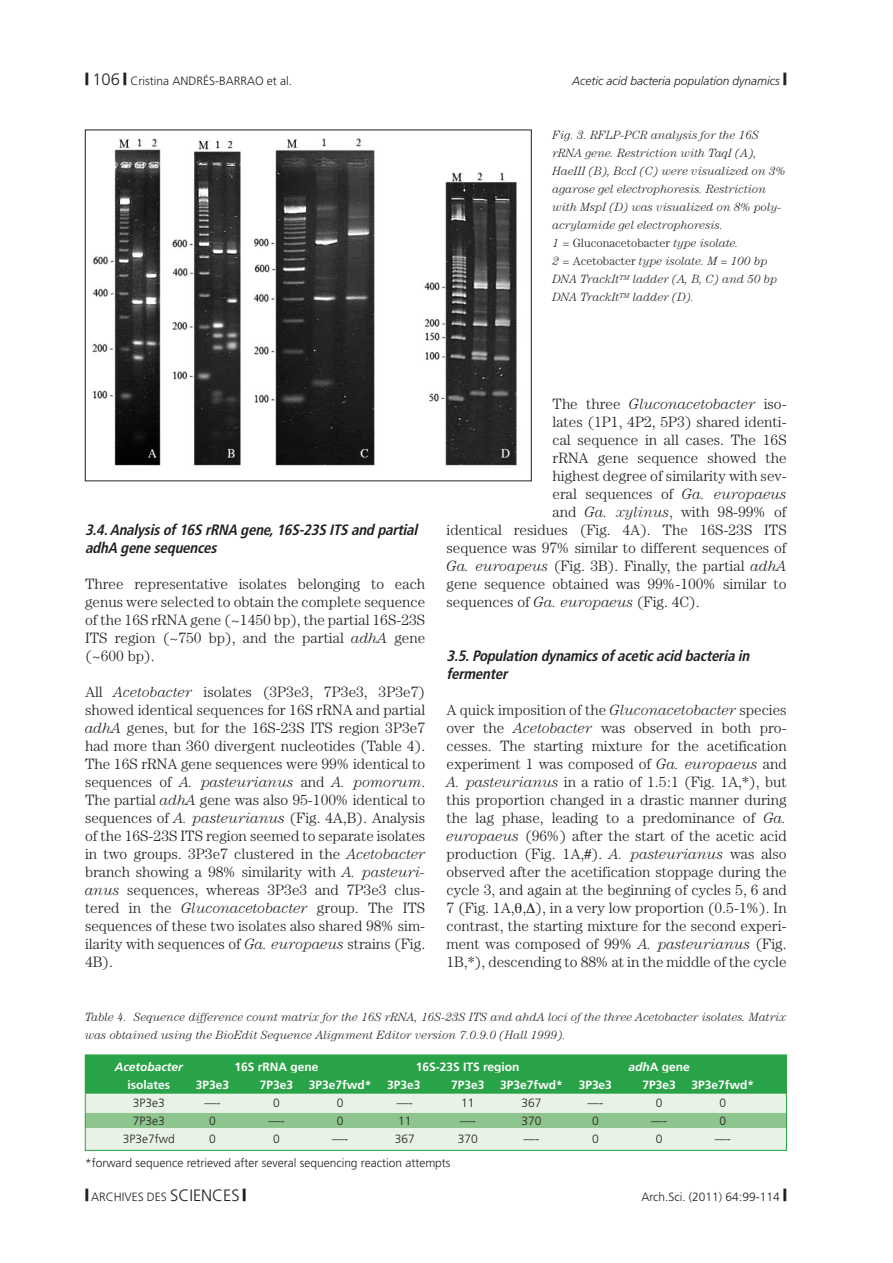
<style>
.page{position:relative;width:893px;height:1263px;background:#fff}
.page>*{position:absolute;margin:0;border:0;box-sizing:border-box;transform-origin:0 0}
.t1{font:300 15px/18px "Century";color:#231f20;text-align:justify}
.t2{font:italic 700 condensed 15px/18px "Frutiger";color:#231f20}
.t3{font:italic 300 15px "Century";color:#231f20}
.t4{font:italic 300 12px/18px "Century";color:#231f20}
.t5{font:300 12px "Frutiger";color:#231f20}
.t6{font:700 12px "Frutiger";color:#fff}
.t7{font:italic 300 12px "Frutiger";color:#231f20}
.t8{font:italic 700 12px "Frutiger";color:#fff}
.s1{font-weight:900;font-size:16.5px}
.s2{font-size:16.5px}
.s3{font-weight:900;font-style:normal;font-size:16.5px}
.s4{font-style:normal}
.s5{font-style:italic}
</style>
<div class="page">
<div style="left:85px;top:1055px;width:702px;height:95px;background:#e8f2e6"></div>
<div style="left:85px;top:1055px;width:702px;height:21px;background:#29a347"></div>
<div style="left:85px;top:1073px;width:702px;height:21px;background:#29a347"></div>
<div style="left:85px;top:1113px;width:702px;height:15px;background:#8ec48d"></div>
<img style="left:92px;top:138px;width:425px;height:328px">
<div style="left:85px;top:1055px;width:702px;height:95px;border:1px solid #29a347"></div>
<p class="t5" style="left:85px;top:76px;width:208px"><span class="s1">|</span> <span class="s2">106</span> <span class="s1">|</span> Cristina ANDRÉS-BARRAO et al.</p>
<p class="t7" style="left:572px;top:76px;width:216px">Acetic acid bacteria population dynamics <span class="s3">|</span></p>
<p class="t4" style="left:552px;top:127px;width:235px">Fig. 3. RFLP-PCR analysis for the 16S rRNA gene. Restriction with TaqI (A), HaeIII (B), BccI (C) were visualized on 3% agarose gel electrophoresis. Restriction with MspI (D) was visualized on 8% poly&shy;acrylamide gel electrophoresis.<br>1 = <span class="s4">Gluconacetobacter</span> type isolate.<br>2 = <span class="s4">Acetobacter</span> type isolate. M = 100 bp DNA TrackIt<sup>TM</sup> ladder (A, B, C) and 50 bp DNA TrackIt<sup>TM</sup> ladder (D).</p>
<p class="t2" style="left:85px;top:522px;width:337px">3.4.Analysis of 16S rRNA gene, 16S-23S ITS and partial adhA gene sequences</p>
<p class="t1" style="left:85px;top:576px;width:342px">Three representative isolates belonging to each genus were selected to obtain the complete sequence of the 16S rRNA gene (~1450 bp), the partial 16S-23S ITS region (~750 bp), and the partial <span class="s5">adhA</span> gene (~600 bp).</p>
<p class="t1" style="left:85px;top:684px;width:342px">All <span class="s5">Acetobacter</span> isolates (3P3e3, 7P3e3, 3P3e7) showed identical sequences for 16S rRNA and partial <span class="s5">adhA</span> genes, but for the 16S-23S ITS region 3P3e7 had more than 360 divergent nucleotides (Table 4).<br>The 16S rRNA gene sequences were 99% identical to sequences of <span class="s5">A. pasteurianus</span> and <span class="s5">A. pomorum</span>.<br>The partial <span class="s5">adhA</span> gene was also 95-100% identical to sequences of <span class="s5">A. pasteurianus</span> (Fig. 4A,B). Analysis of the 16S-23S ITS region seemed to separate isolates in two groups. 3P3e7 clustered in the <span class="s5">Acetobacter </span>branch showing a 98% similarity with <span class="s5">A. pasteuri&shy;anus</span> sequences, whereas 3P3e3 and 7P3e3 clus&shy;tered in the <span class="s5">Gluconacetobacter</span> group. The ITS sequences of these two isolates also shared 98% sim&shy;ilarity with sequences of <span class="s5">Ga. europaeus</span> strains (Fig.<br>4B).</p>
<p class="t3" style="left:553px;top:399px;width:236px"><span class="s4">The three</span> Gluconacetobacter <span class="s4">iso-</span></p>
<p class="t1" style="left:553px;top:414px;width:236px">lates (1P1, 4P2, 5P3) shared identi-</p>
<p class="t1" style="left:553px;top:432px;width:236px">cal sequence in all cases. The 16S</p>
<p class="t1" style="left:553px;top:450px;width:236px">rRNA gene sequence showed the</p>
<p class="t1" style="left:553px;top:468px;width:236px">highest degree of similarity with sev-</p>
<p class="t1" style="left:553px;top:486px;width:236px">eral sequences of <span class="s5">Ga. europaeus</span></p>
<p class="t1" style="left:553px;top:504px;width:236px">and <span class="s5">Ga. xylinus</span>, with 98-99% of</p>
<p class="t1" style="left:446px;top:522px;width:342px">identical residues (Fig. 4A). The 16S-23S ITS</p>
<p class="t1" style="left:446px;top:540px;width:342px">sequence was 97% similar to different sequences of</p>
<p class="t1" style="left:446px;top:558px;width:342px"><span class="s5">Ga. euroapeus</span> (Fig. 3B). Finally, the partial <span class="s5">adhA</span></p>
<p class="t1" style="left:446px;top:576px;width:342px">gene sequence obtained was 99%-100% similar to</p>
<p class="t1" style="left:446px;top:594px;width:255px">sequences of <span class="s5">Ga. europaeus</span> (Fig. 4C).</p>
<p class="t2" style="left:446px;top:648px;width:307px">3.5. Population dynamics of acetic acid bacteria in fermenter</p>
<p class="t1" style="left:446px;top:702px;width:342px">A quick imposition of the <span class="s5">Gluconacetobacter</span> species over the <span class="s5">Acetobacter</span> was observed in both pro&shy;cesses. The starting mixture for the acetification experiment 1 was composed of <span class="s5">Ga. europaeus</span> and <span class="s5">A. pasteurianus</span> in a ratio of 1.5:1 (Fig. 1A,*), but this proportion changed in a drastic manner during the lag phase, leading to a predominance of <span class="s5">Ga. europaeus</span> (96%) after the start of the acetic acid production (Fig. 1A, ). <span class="s5">A. pasteurianus</span> was also observed after the acetification stoppage during the cycle 3, and again at the beginning of cycles 5, 6 and 7 (Fig. 1A,❑, ), in a very low proportion (0.5-1%). In contrast, the starting mixture for the second experi&shy;ment was composed of 99% <span class="s5">A. pasteurianus</span> (Fig.<br>1B,*), descending to 88% at in the middle of the cycle</p>
<p class="t4" style="left:85px;top:1009px;width:703px">Table 4. Sequence difference count matrix for the 16S rRNA, 16S-23S ITS and ahdA loci of the three Acetobacter isolates. Matrix was obtained using the BioEdit Sequence Alignment Editor version 7.0.9.0 (Hall 1999).</p>
<p class="t8" style="left:115px;top:1061px;width:69px">Acetobacter</p>
<p class="t6" style="left:234px;top:1061px;width:85px">16S rRNA gene</p>
<p class="t6" style="left:416px;top:1061px;width:105px">16S-23S ITS region</p>
<p class="t6" style="left:628px;top:1061px;width:63px"><span class="s5">adh</span>A gene</p>
<p class="t6" style="left:128px;top:1079px;width:44px">isolates</p>
<p class="t6" style="left:196px;top:1079px;width:35px">3P3e3</p>
<p class="t6" style="left:260px;top:1079px;width:35px">7P3e3</p>
<p class="t6" style="left:309px;top:1079px;width:64px">3P3e7fwd*</p>
<p class="t6" style="left:387px;top:1079px;width:35px">3P3e3</p>
<p class="t6" style="left:451px;top:1079px;width:35px">7P3e3</p>
<p class="t6" style="left:500px;top:1079px;width:64px">3P3e7fwd*</p>
<p class="t6" style="left:579px;top:1079px;width:35px">3P3e3</p>
<p class="t6" style="left:642px;top:1079px;width:35px">7P3e3</p>
<p class="t6" style="left:692px;top:1079px;width:64px">3P3e7fwd*</p>
<p class="t5" style="left:133px;top:1097px;width:33px">3P3e3</p>
<p class="t5" style="left:205px;top:1097px;width:17px">—-</p>
<p class="t5" style="left:273px;top:1097px;width:8px">0</p>
<p class="t5" style="left:337px;top:1097px;width:8px">0</p>
<p class="t5" style="left:397px;top:1097px;width:17px">—-</p>
<p class="t5" style="left:461px;top:1097px;width:15px">11</p>
<p class="t5" style="left:522px;top:1097px;width:21px">367</p>
<p class="t5" style="left:587px;top:1097px;width:17px">—-</p>
<p class="t5" style="left:656px;top:1097px;width:8px">0</p>
<p class="t5" style="left:720px;top:1097px;width:8px">0</p>
<p class="t5" style="left:133px;top:1115px;width:33px">7P3e3</p>
<p class="t5" style="left:209px;top:1115px;width:8px">0</p>
<p class="t5" style="left:268px;top:1115px;width:17px">—-</p>
<p class="t5" style="left:337px;top:1115px;width:8px">0</p>
<p class="t5" style="left:398px;top:1115px;width:15px">11</p>
<p class="t5" style="left:460px;top:1115px;width:17px">—-</p>
<p class="t5" style="left:522px;top:1115px;width:21px">370</p>
<p class="t5" style="left:592px;top:1115px;width:8px">0</p>
<p class="t5" style="left:651px;top:1115px;width:17px">—-</p>
<p class="t5" style="left:720px;top:1115px;width:8px">0</p>
<p class="t5" style="left:123px;top:1133px;width:53px">3P3e7fwd</p>
<p class="t5" style="left:209px;top:1133px;width:8px">0</p>
<p class="t5" style="left:273px;top:1133px;width:8px">0</p>
<p class="t5" style="left:332px;top:1133px;width:17px">—-</p>
<p class="t5" style="left:395px;top:1133px;width:21px">367</p>
<p class="t5" style="left:458px;top:1133px;width:21px">370</p>
<p class="t5" style="left:524px;top:1133px;width:17px">—-</p>
<p class="t5" style="left:592px;top:1133px;width:8px">0</p>
<p class="t5" style="left:656px;top:1133px;width:8px">0</p>
<p class="t5" style="left:715px;top:1133px;width:17px">—-</p>
<p class="t5" style="left:85px;top:1157px;width:367px">*forward sequence retrieved after several sequencing reaction attempts</p>
<p class="t5" style="left:85px;top:1192px;width:163px"><span class="s1">|</span> ARCHIVES DES <span class="s2">SCIENCES</span> <span class="s1">|</span></p>
<p class="t5" style="left:641px;top:1192px;width:147px">Arch.Sci. (2011) 64:99-114 <span class="s1">|</span></p>
</div>
